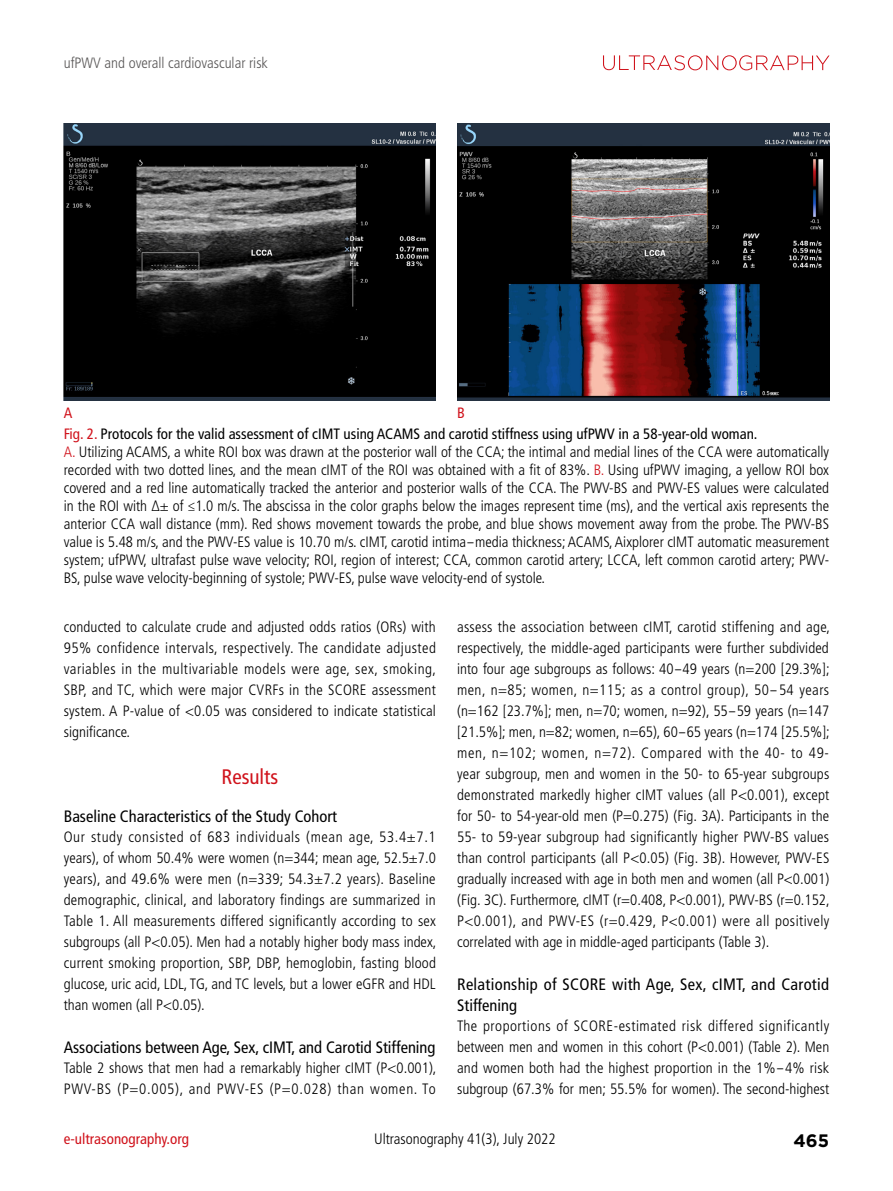
<style>
.page{position:relative;width:893px;height:1191px;background:#fff}
.page>*{position:absolute;margin:0;border:0;box-sizing:border-box;transform-origin:0 0}
.t1{font:condensed 21px "Frutiger LT Std";color:#d0121b}
.t2{font:700 18px "Gotham";color:#000}
.t3{font:condensed 16.5px "Frutiger LT Std";color:#000}
.t4{font:condensed 16.5px/21px "Frutiger LT Std";letter-spacing:.02em;color:#000}
.t5{font:300 condensed 15px/21px "Frutiger LT Std";color:#000;text-align:justify}
.t6{font:300 condensed 15px "Frutiger LT Std";color:#595757}
.t7{font:condensed 15px "Frutiger LT Std";color:#d0121b}
.s1{font-weight:400;color:#d0121b}
.s2{font-weight:400}
.s3{color:#d0121b}
</style>
<div class="page">
<svg style="left:603px;top:55px;width:226px;height:15px"></svg>
<img style="left:64px;top:123px;width:372px;height:277px">
<img style="left:457px;top:123px;width:372px;height:277px">
<p class="t6" style="left:64px;top:54px;width:206px">ufPWV and overall cardiovascular risk</p>
<p class="t7" style="left:64px;top:403px;width:10px">A</p>
<p class="t7" style="left:457px;top:403px;width:9px">B</p>
<p class="t5" style="left:64px;top:425px;width:767px;line-height:18px;text-align:left"><span class="s1">Fig. 2.</span> <span class="s2">Protocols for the valid assessment of cIMT using ACAMS and carotid stiffness using ufPWV in a 58-year-old woman.<br></span><span class="s3">A.</span> Utilizing ACAMS, a white ROI box was drawn at the posterior wall of the CCA; the intimal and medial lines of the CCA were automatically recorded with two dotted lines, and the mean cIMT of the ROI was obtained with a fit of 83%. <span class="s3">B.</span> Using ufPWV imaging, a yellow ROI box covered and a red line automatically tracked the anterior and posterior walls of the CCA. The PWV-BS and PWV-ES values were calculated in the ROI with Δ± of ≤1.0 m/s. The abscissa in the color graphs below the images represent time (ms), and the vertical axis represents the anterior CCA wall distance (mm). Red shows movement towards the probe, and blue shows movement away from the probe. The PWV-BS value is 5.48 m/s, and the PWV-ES value is 10.70 m/s. cIMT, carotid intima-media thickness; ACAMS, Aixplorer cIMT automatic measurement system; ufPWV, ultrafast pulse wave velocity; ROI, region of interest; CCA, common carotid artery; LCCA, left common carotid artery; PWV-BS, pulse wave velocity-beginning of systole; PWV-ES, pulse wave velocity-end of systole.</p>
<p class="t5" style="left:64px;top:616px;width:374px">conducted to calculate crude and adjusted odds ratios (ORs) with 95% confidence intervals, respectively. The candidate adjusted variables in the multivariable models were age, sex, smoking, SBP, and TC, which were major CVRFs in the SCORE assessment system. A P-value of &lt;0.05 was considered to indicate statistical significance.</p>
<h1 class="t1" style="left:221px;top:764px;width:58px">Results</h1>
<p class="t3" style="left:64px;top:807px;width:275px">Baseline Characteristics of the Study Cohort</p>
<p class="t5" style="left:64px;top:826px;width:374px">Our study consisted of 683 individuals (mean age, 53.4±7.1 years), of whom 50.4% were women (n=344; mean age, 52.5±7.0 years), and 49.6% were men (n=339; 54.3±7.2 years). Baseline demographic, clinical, and laboratory findings are summarized in Table 1. All measurements differed significantly according to sex subgroups (all P&lt;0.05). Men had a notably higher body mass index, current smoking proportion, SBP, DBP, hemoglobin, fasting blood glucose, uric acid, LDL, TG, and TC levels, but a lower eGFR and HDL than women (all P&lt;0.05).</p>
<p class="t3" style="left:64px;top:1038px;width:373px">Associations between Age, Sex, cIMT, and Carotid Stiffening</p>
<p class="t5" style="left:64px;top:1057px;width:374px">Table 2 shows that men had a remarkably higher cIMT (P&lt;0.001),<br>PWV-BS (P=0.005), and PWV-ES (P=0.028) than women. To</p>
<p class="t5" style="left:457px;top:616px;width:374px">assess the association between cIMT, carotid stiffening and age, respectively, the middle-aged participants were further subdivided into four age subgroups as follows: 40-49 years (n=200 [29.3%]; men, n=85; women, n=115; as a control group), 50-54 years (n=162 [23.7%]; men, n=70; women, n=92), 55-59 years (n=147 [21.5%]; men, n=82; women, n=65), 60-65 years (n=174 [25.5%]; men, n=102; women, n=72). Compared with the 40- to 49- year subgroup, men and women in the 50- to 65-year subgroups demonstrated markedly higher cIMT values (all P&lt;0.001), except for 50- to 54-year-old men (P=0.275) (Fig. 3A). Participants in the 55- to 59-year subgroup had significantly higher PWV-BS values than control participants (all P&lt;0.05) (Fig. 3B). However, PWV-ES gradually increased with age in both men and women (all P&lt;0.001) (Fig. 3C). Furthermore, cIMT (r=0.408, P&lt;0.001), PWV-BS (r=0.152, P&lt;0.001), and PWV-ES (r=0.429, P&lt;0.001) were all positively correlated with age in middle-aged participants (Table 3).</p>
<p class="t4" style="left:457px;top:974px;width:373px">Relationship of SCORE with Age, Sex, cIMT, and Carotid<br>Stiffening</p>
<p class="t5" style="left:457px;top:1015px;width:374px">The proportions of SCORE-estimated risk differed significantly between men and women in this cohort (P&lt;0.001) (Table 2). Men and women both had the highest proportion in the 1%-4% risk subgroup (67.3% for men; 55.5% for women). The second-highest</p>
<p class="t7" style="left:64px;top:1130px;width:127px">e-ultrasonography.org</p>
<p class="t5" style="left:374px;top:1128px;width:183px">Ultrasonography 41(3), July 2022</p>
<p class="t2" style="left:793px;top:1130px;width:37px">465</p>
</div>
